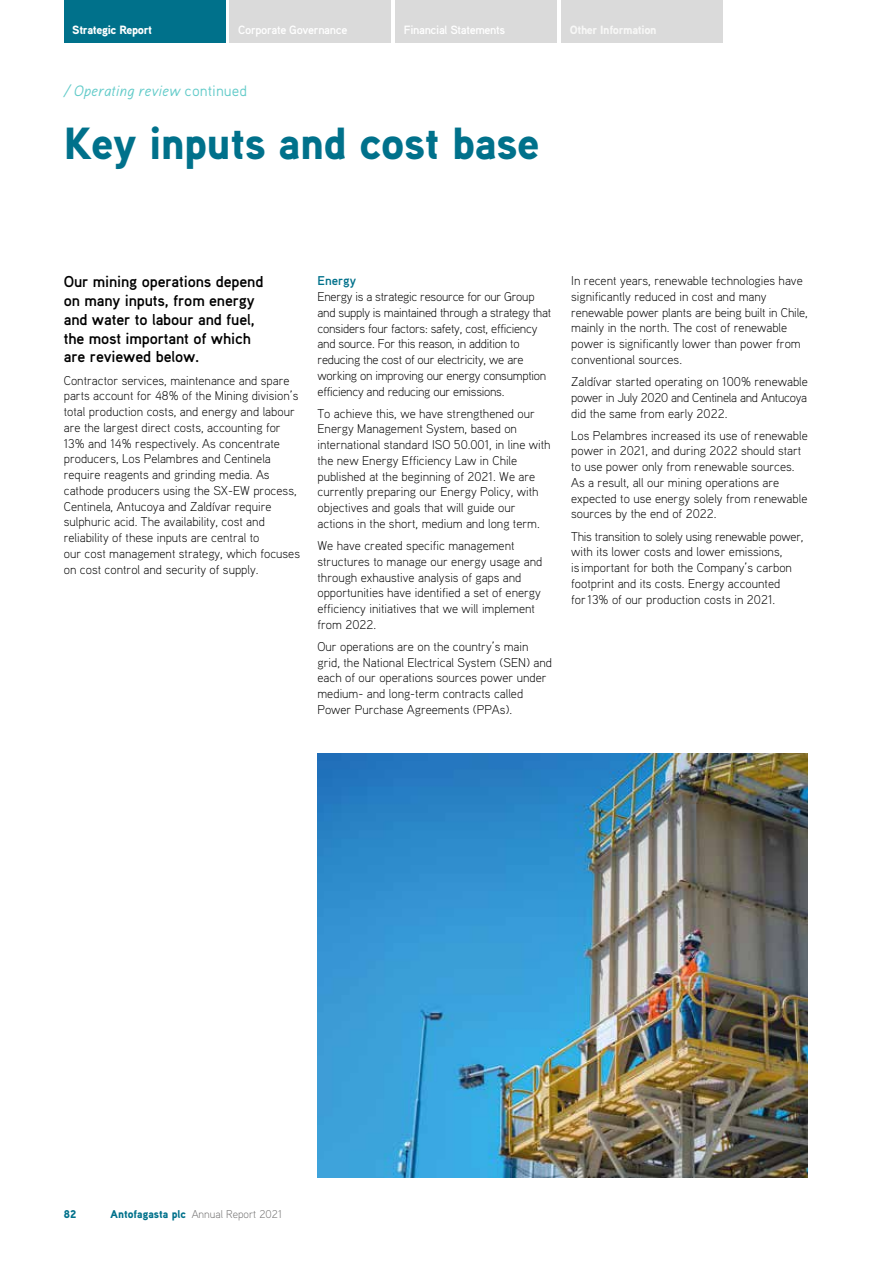
<style>
.page{position:relative;width:893px;height:1263px;background:#fff}
.page>*{position:absolute;margin:0;border:0;box-sizing:border-box;transform-origin:0 0}
.t1{font:900 45px "Aaux Pro OT";letter-spacing:-.01em;color:#00718b}
.t2{font:700 15.75px/18.8px "Aaux Pro OT";letter-spacing:-.01em;color:#000}
.t3{font:italic 15px "Aaux Pro OT";color:#62cbc9}
.t4{font:300 12.75px/15.8px "Aaux Pro OT";color:#000}
.t5{font:300 12.75px/15.8px "Aaux Pro OT";letter-spacing:-.02em;color:#000}
.t6{font:700 12.75px "Aaux Pro OT";color:#00718b}
.t7{font:700 12px "Aaux Pro OT";letter-spacing:-.03em;color:#fff}
.t8{font:900 12px "Aaux Pro OT";letter-spacing:-.03em;color:#f7f7f6}
.t9{font:900 12px "Aaux Pro OT";letter-spacing:-.03em;color:#fff}
.t10{font:300 11.25px "Aaux Pro OT";color:#706f6f}
.t11{font:900 11.25px "Aaux Pro OT";color:#00718b}
.s1{font-style:normal}
.s2{font-weight:900;color:#00718b}
</style>
<div class="page">
<img style="left:317px;top:754px;width:491px;height:424px">
<div style="left:64px;top:0;width:161px;height:43px;background:#00718b"></div>
<div style="left:230px;top:0;width:161px;height:43px;background:#dadada"></div>
<div style="left:395px;top:0;width:162px;height:43px;background:#dadada"></div>
<div style="left:561px;top:0;width:162px;height:43px;background:#dadada"></div>
<p class="t9" style="left:72px;top:22px;width:81px">Strategic Report</p>
<p class="t7" style="left:238px;top:22px;width:111px">Corporate Governance</p>
<p class="t7" style="left:404px;top:22px;width:103px">Financial Statements</p>
<p class="t3" style="left:64px;top:81px;width:185px">/ Operating review <span class="s1">continued</span></p>
<h1 class="t1" style="left:64px;top:114px;width:477px">Key inputs and cost base</h1>
<p class="t8" style="left:570px;top:22px;width:88px">Other Information</p>
<p class="t2" style="left:64px;top:272px;width:201px">Our mining operations depend on many inputs, from energy and water to labour and fuel, the most important of which are reviewed below.</p>
<p class="t4" style="left:64px;top:372px;width:238px">Contractor services, maintenance and spare parts account for 48% of the Mining division’s total production costs, and energy and labour are the largest direct costs, accounting for 13% and 14% respectively. As concentrate producers, Los Pelambres and Centinela require reagents and grinding media. As cathode producers using the SX-EW process, Centinela, Antucoya and Zaldívar require sulphuric acid. The availability, cost and reliability of these inputs are central to<br>our cost management strategy, which focuses on cost control and security of supply.</p>
<p class="t6" style="left:317px;top:273px;width:40px">Energy</p>
<p class="t5" style="left:317px;top:288px;width:235px">Energy is a strategic resource for our Group and supply is maintained through a strategy that considers four factors: safety, cost, efficiency and source. For this reason, in addition to reducing the cost of our electricity, we are working on improving our energy consumption efficiency and reducing our emissions.</p>
<p class="t4" style="left:317px;top:405px;width:235px">To achieve this, we have strengthened our Energy Management System, based on international standard ISO 50.001, in line with the new Energy Efficiency Law in Chile published at the beginning of 2021. We are currently preparing our Energy Policy, with objectives and goals that will guide our actions in the short, medium and long term.</p>
<p class="t4" style="left:317px;top:537px;width:226px">We have created specific management structures to manage our energy usage and through exhaustive analysis of gaps and opportunities have identified a set of energy efficiency initiatives that we will implement from 2022.</p>
<p class="t4" style="left:317px;top:638px;width:236px">Our operations are on the country’s main grid, the National Electrical System (SEN) and each of our operations sources power under medium- and long-term contracts called Power Purchase Agreements (PPAs).</p>
<p class="t4" style="left:571px;top:272px;width:238px">In recent years, renewable technologies have significantly reduced in cost and many renewable power plants are being built in Chile, mainly in the north. The cost of renewable power is significantly lower than power from conventional sources.</p>
<p class="t4" style="left:571px;top:373px;width:238px;text-align:justify">Zaldívar started operating on 100% renewable power in July 2020 and Centinela and Antucoya did the same from early 2022.</p>
<p class="t4" style="left:571px;top:427px;width:238px">Los Pelambres increased its use of renewable power in 2021, and during 2022 should start to use power only from renewable sources.<br>As a result, all our mining operations are expected to use energy solely from renewable sources by the end of 2022.</p>
<p class="t4" style="left:571px;top:528px;width:234px">This transition to solely using renewable power, with its lower costs and lower emissions,<br>is important for both the Company’s carbon footprint and its costs. Energy accounted<br>for 13% of our production costs in 2021.</p>
<p class="t11" style="left:64px;top:1207px;width:14px">82</p>
<p class="t10" style="left:111px;top:1207px;width:173px"><span class="s2">Antofagasta plc</span> Annual Report 2021</p>
</div>
